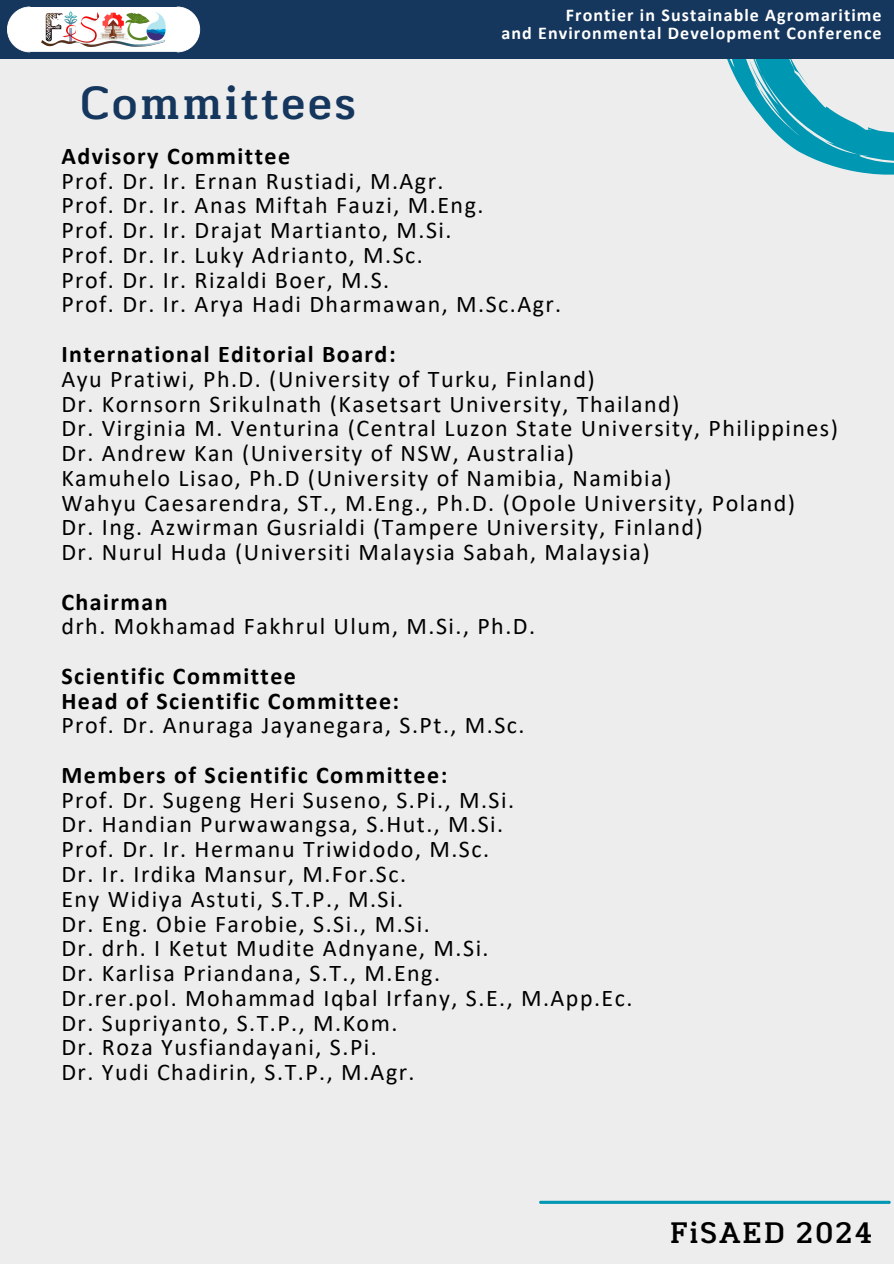
<style>
.page{position:relative;width:894px;height:1264px;background:#fff}
.page>*{position:absolute;margin:0;border:0;box-sizing:border-box;transform-origin:0 0}
.t1{font:700 45px "Martini Thai Neue Slab V2";letter-spacing:.06em;color:#15365d}
.t2{font:700 28.65px "Martini Thai Neue Slab V2";letter-spacing:.06em;color:#000}
.t3{font:24px/24.8px "Calibri";letter-spacing:.06em;color:#000}
.t4{font:700 24px/24.8px "Calibri";letter-spacing:.06em;color:#000}
.t5{font:700 18px "Calibri";letter-spacing:.06em;color:#fff}
.s1{font-weight:700}
.s2{font-weight:400}
</style>
<div class="page">
<div style="left:0;top:0;width:893px;height:1263px;background:#ededed"></div>
<hr style="left:539px;top:1200px;width:351px;height:3px;background:#0097b2;border-radius:2px">
<svg style="left:727px;top:59px;width:166px;height:116px"></svg>
<div style="left:0;top:0;width:893px;height:59px;background:#15365d"></div>
<svg style="left:7px;top:7px;width:193px;height:45px;background:#e6eaee"></svg>
<img style="left:41px;top:11px;width:125px;height:36px">
<p class="t1" style="left:80px;top:74px;width:277px">Committees</p>
<p class="t5" style="left:565px;top:8px;width:317px">Frontier in Sustainable Agromaritime</p>
<p class="t5" style="left:501px;top:26px;width:381px">and Environmental Development Conference</p>
<h1 class="t3" style="left:61px;top:145px;width:501px"><span class="s1">Advisory Committee<br></span>Prof. Dr. Ir. Ernan Rustiadi, M.Agr.<br>Prof. Dr. Ir. Anas Miftah Fauzi, M.Eng.<br>Prof. Dr. Ir. Drajat Martianto, M.Si.<br>Prof. Dr. Ir. Luky Adrianto, M.Sc.<br>Prof. Dr. Ir. Rizaldi Boer, M.S.<br>Prof. Dr. Ir. Arya Hadi Dharmawan, M.Sc.Agr.</h1>
<h3 class="t3" style="left:61px;top:343px;width:778px"><span class="s1">International Editorial Board:<br></span>Ayu Pratiwi, Ph.D. (University of Turku, Finland)<br>Dr. Kornsorn Srikulnath (Kasetsart University, Thailand)<br>Dr. Virginia M. Venturina (Central Luzon State University, Philippines)<br>Dr. Andrew Kan (University of NSW, Australia)<br>Kamuhelo Lisao, Ph.D (University of Namibia, Namibia)<br>Wahyu Caesarendra, ST., M.Eng., Ph.D. (Opole University, Poland)<br>Dr. Ing. Azwirman Gusrialdi (Tampere University, Finland)<br>Dr. Nurul Huda (Universiti Malaysia Sabah, Malaysia)</h3>
<h3 class="t3" style="left:61px;top:591px;width:475px"><span class="s1">Chairman<br></span>drh. Mokhamad Fakhrul Ulum, M.Si., Ph.D.</h3>
<h3 class="t4" style="left:61px;top:665px;width:464px">Scientific Committee<br>Head of Scientific Committee:<br><span class="s2">Prof. Dr. Anuraga Jayanegara, S.Pt., M.Sc.</span></h3>
<h3 class="t3" style="left:61px;top:764px;width:572px"><span class="s1">Members of Scientific Committee:<br></span>Prof. Dr. Sugeng Heri Suseno, S.Pi., M.Si.<br>Dr. Handian Purwawangsa, S.Hut., M.Si.<br>Prof. Dr. Ir. Hermanu Triwidodo, M.Sc.<br>Dr. Ir. Irdika Mansur, M.For.Sc.<br>Eny Widiya Astuti, S.T.P., M.Si.<br>Dr. Eng. Obie Farobie, S.Si., M.Si.<br>Dr. drh. I Ketut Mudite Adnyane, M.Si.<br>Dr. Karlisa Priandana, S.T., M.Eng.<br>Dr.rer.pol. Mohammad Iqbal Irfany, S.E., M.App.Ec.<br>Dr. Supriyanto, S.T.P., M.Kom.<br>Dr. Roza Yusfiandayani, S.Pi.<br>Dr. Yudi Chadirin, S.T.P., M.Agr.</h3>
<p class="t2" style="left:669px;top:1213px;width:204px">FiSAED 2024</p>
</div>
